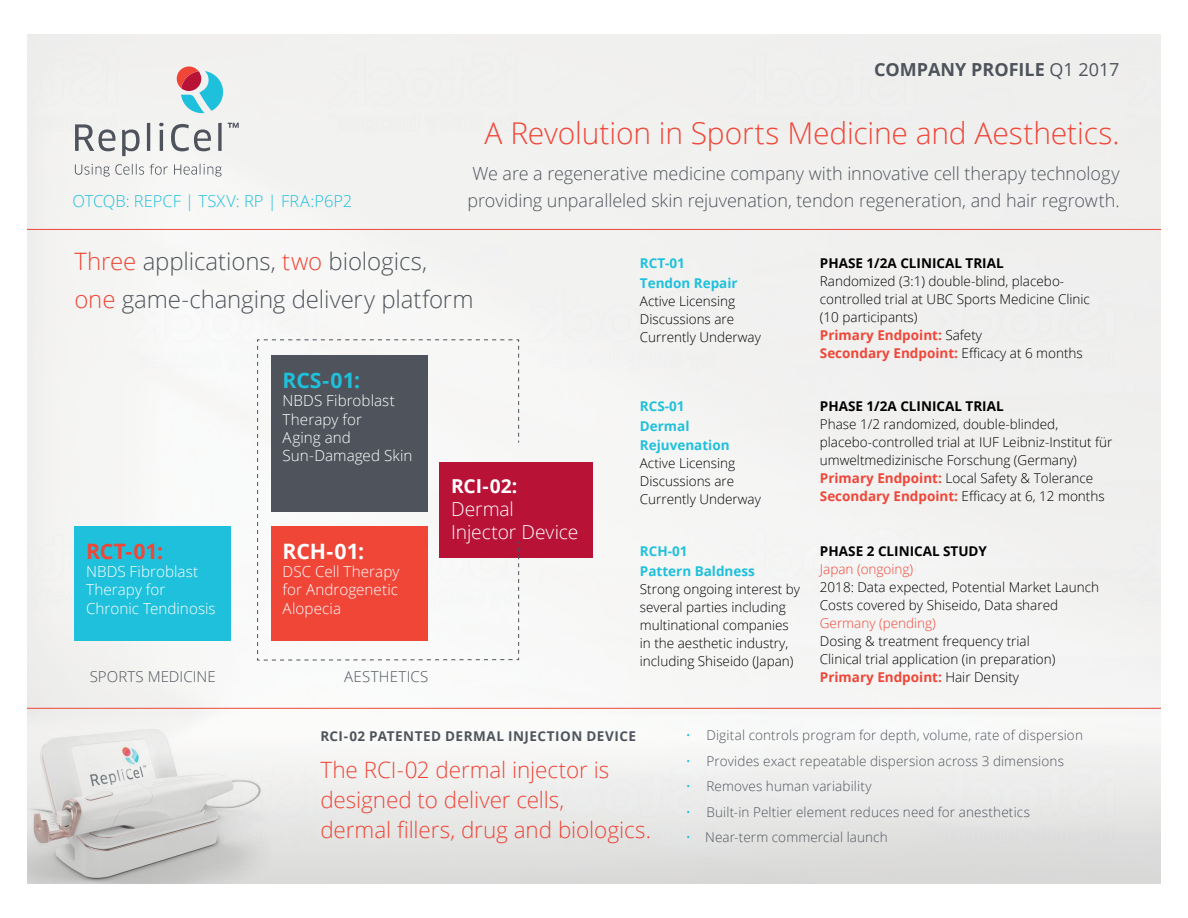
<style>
.page{position:relative;width:1188px;height:918px;background:#fff}
.page>*{position:absolute;margin:0;border:0;box-sizing:border-box;transform-origin:0 0}
.t1{font:300 30px "Open Sans";letter-spacing:-.005em;color:#ef4638}
.t2{font:300 24px/37.5px "Open Sans";letter-spacing:-.005em;color:#4f545c}
.t3{font:300 22.5px/30px "Open Sans";letter-spacing:-.005em;color:#ef4638}
.t4{font:700 21.3px "Open Sans";color:#ef4638}
.t5{font:700 21.3px "Open Sans";color:#fff}
.t6{font:700 21.3px "Open Sans";color:#1fc0db}
.t7{font:300 19.2px/23.1px "Open Sans";letter-spacing:-.005em;color:#fff}
.t8{font:700 19.2px "Open Sans";color:#fff}
.t9{font:300 18px/27px "Open Sans";letter-spacing:-.005em;color:#4f545c}
.t10{font:700 18px "Open Sans";color:#4f545c}
.t11{font:300 16.5px "Open Sans";color:#1fc0db}
.t12{font:300 15.15px/18.3px "Open Sans";letter-spacing:.005em;color:#fff}
.t13{font:300 15px "Open Sans";letter-spacing:.005em;color:#4f545c}
.t14{font:300 13.5px/18px "Open Sans";color:#000}
.t15{font:300 13.5px "Open Sans";letter-spacing:.01em;color:#4f545c}
.t16{font:700 13.5px/19.5px "Open Sans";color:#1fc0db}
.t17{font:700 13.5px "Open Sans";color:#000}
.t18{font:700 13.5px "Open Sans";letter-spacing:.035em;color:#4f545c}
.t19{font:300 13.5px "Open Sans";color:#ef4638}
.s1{font-weight:400}
.s2{color:#ef4638}
.s3{font-weight:700;color:#ef4638}
.s4{color:#1fc0db}
</style>
<div class="page">
<img style="left:27px;top:34px;width:1134px;height:850px">
<svg style="left:177px;top:66px;width:46px;height:47px"></svg>
<svg style="left:75px;top:124px;width:40px;height:27px"></svg>
<svg style="left:122px;top:129px;width:18px;height:27px"></svg>
<hr style="left:147px;top:123px;width:3px;height:28px;background:#4f545c">
<hr style="left:160px;top:130px;width:3px;height:21px;background:#4f545c">
<svg style="left:159px;top:123px;width:5px;height:3px"></svg>
<svg style="left:171px;top:124px;width:40px;height:27px"></svg>
<svg style="left:218px;top:123px;width:4px;height:28px"></svg>
<svg style="left:228px;top:123px;width:11px;height:5px"></svg>
<svg style="left:75px;top:164px;width:69px;height:13px"></svg>
<svg style="left:150px;top:164px;width:18px;height:11px"></svg>
<svg style="left:174px;top:164px;width:48px;height:13px"></svg>
<hr style="left:27px;top:229px;width:1134px;height:1px;background:#ef4638">
<hr style="left:27px;top:708px;width:1134px;height:1px;background:#ef4638">
<div style="left:74px;top:526px;width:157px;height:115px;background:#1fc0db"></div>
<div style="left:439px;top:463px;width:154px;height:95px;background:#b81237"></div>
<svg style="left:257px;top:339px;width:263px;height:322px"></svg>
<img style="left:27px;top:726px;width:244px;height:158px">
<p class="t11" style="left:73px;top:190px;width:281px">OTCQB: REPCF | TSXV: RP | FRA:P6P2</p>
<h3 class="t10" style="left:874px;top:56px;width:247px">COMPANY PROFILE <span class="s1">Q1 2017</span></h3>
<h1 class="t1" style="left:485px;top:113px;width:637px">A Revolution in Sports Medicine and Aesthetics.</h1>
<h3 class="t9" style="left:467px;top:159px;width:654px">We are a regenerative medicine company with innovative cell therapy technology providing unparalleled skin rejuvenation, tendon regeneration, and hair regrowth.</h3>
<h2 class="t2" style="left:74px;top:242px;width:401px"><span class="s2">Three</span> applications, <span class="s2">two</span> biologics, <span class="s2">one</span> game-changing delivery platform</h2>
<p class="t16" style="left:640px;top:253px;width:99px">RCT-01<br>Tendon Repair</p>
<p class="t14" style="left:640px;top:292px;width:122px">Active Licensing<br>Discussions are<br>Currently Underway</p>
<h3 class="t4" style="left:86px;top:536px;width:79px">RCT-01:</h3>
<p class="t12" style="left:86px;top:562px;width:131px">NBDS Fibroblast<br>Therapy for<br>Chronic Tendinosis</p>
<h3 class="t6" style="left:283px;top:366px;width:79px">RCS-01:</h3>
<p class="t12" style="left:283px;top:391px;width:131px">NBDS Fibroblast<br>Therapy for<br>Aging and<br>Sun-Damaged Skin</p>
<h3 class="t5" style="left:283px;top:536px;width:83px">RCH-01:</h3>
<p class="t12" style="left:283px;top:562px;width:118px;text-align:justify">DSC Cell Therapy for Androgenetic Alopecia</p>
<p class="t13" style="left:90px;top:666px;width:127px">SPORTS MEDICINE</p>
<p class="t13" style="left:344px;top:666px;width:86px">AESTHETICS</p>
<h3 class="t8" style="left:451px;top:472px;width:68px">RCI-02:</h3>
<h3 class="t7" style="left:451px;top:497px;width:129px">Dermal<br>Injector Device</h3>
<p class="t16" style="left:640px;top:396px;width:91px">RCS-01<br>Dermal<br>Rejuvenation</p>
<p class="t14" style="left:640px;top:454px;width:122px">Active Licensing<br>Discussions are<br>Currently Underway</p>
<p class="t16" style="left:640px;top:541px;width:116px">RCH-01<br>Pattern Baldness</p>
<p class="t14" style="left:640px;top:580px;width:162px">Strong ongoing interest by several parties including multinational companies in the aesthetic industry, including Shiseido (Japan)</p>
<p class="t17" style="left:820px;top:254px;width:185px">PHASE 1/2A CLINICAL TRIAL</p>
<p class="t14" style="left:820px;top:272px;width:272px">Randomized (3:1) double-blind, placebo&shy;controlled trial at UBC Sports Medicine Clinic (10 participants)<br><span class="s3">Primary Endpoint:</span> Safety<br><span class="s3">Secondary Endpoint:</span> Efficacy at 6 months</p>
<p class="t17" style="left:820px;top:397px;width:185px">PHASE 1/2A CLINICAL TRIAL</p>
<p class="t14" style="left:820px;top:415px;width:294px">Phase 1/2 randomized, double-blinded, placebo-controlled trial at IUF Leibniz-Institut für umweltmedizinische Forschung (Germany)<br><span class="s3">Primary Endpoint:</span> Local Safety &amp; Tolerance <span class="s3">Secondary Endpoint:</span> Efficacy at 6, 12 months</p>
<p class="t17" style="left:820px;top:542px;width:169px">PHASE 2 CLINICAL STUDY</p>
<p class="t19" style="left:820px;top:560px;width:95px">Japan (ongoing)</p>
<p class="t14" style="left:820px;top:578px;width:281px">2018: Data expected, Potential Market Launch<br>Costs covered by Shiseido, Data shared</p>
<p class="t19" style="left:820px;top:614px;width:118px">Germany (pending)</p>
<p class="t14" style="left:820px;top:632px;width:237px">Dosing &amp; treatment frequency trial<br>Clinical trial application (in preparation)<br><span class="s3">Primary Endpoint:</span> Hair Density</p>
<p class="t18" style="left:320px;top:727px;width:317px">RCI-02 PATENTED DERMAL INJECTION DEVICE</p>
<p class="t15" style="left:686px;top:726px;width:399px"><span class="s4">•</span> Digital controls program for depth, volume, rate of dispersion</p>
<p class="t15" style="left:686px;top:751px;width:380px"><span class="s4">•</span> Provides exact repeatable dispersion across 3 dimensions</p>
<p class="t15" style="left:686px;top:777px;width:187px"><span class="s4">•</span> Removes human variability</p>
<p class="t15" style="left:686px;top:802px;width:346px"><span class="s4">•</span> Built-in Peltier element reduces need for anesthetics</p>
<p class="t15" style="left:686px;top:828px;width:203px"><span class="s4">•</span> Near-term commercial launch</p>
<h3 class="t3" style="left:320px;top:755px;width:332px">The RCI-02 dermal injector is designed to deliver cells,<br>dermal fillers, drug and biologics.</h3>
</div>
